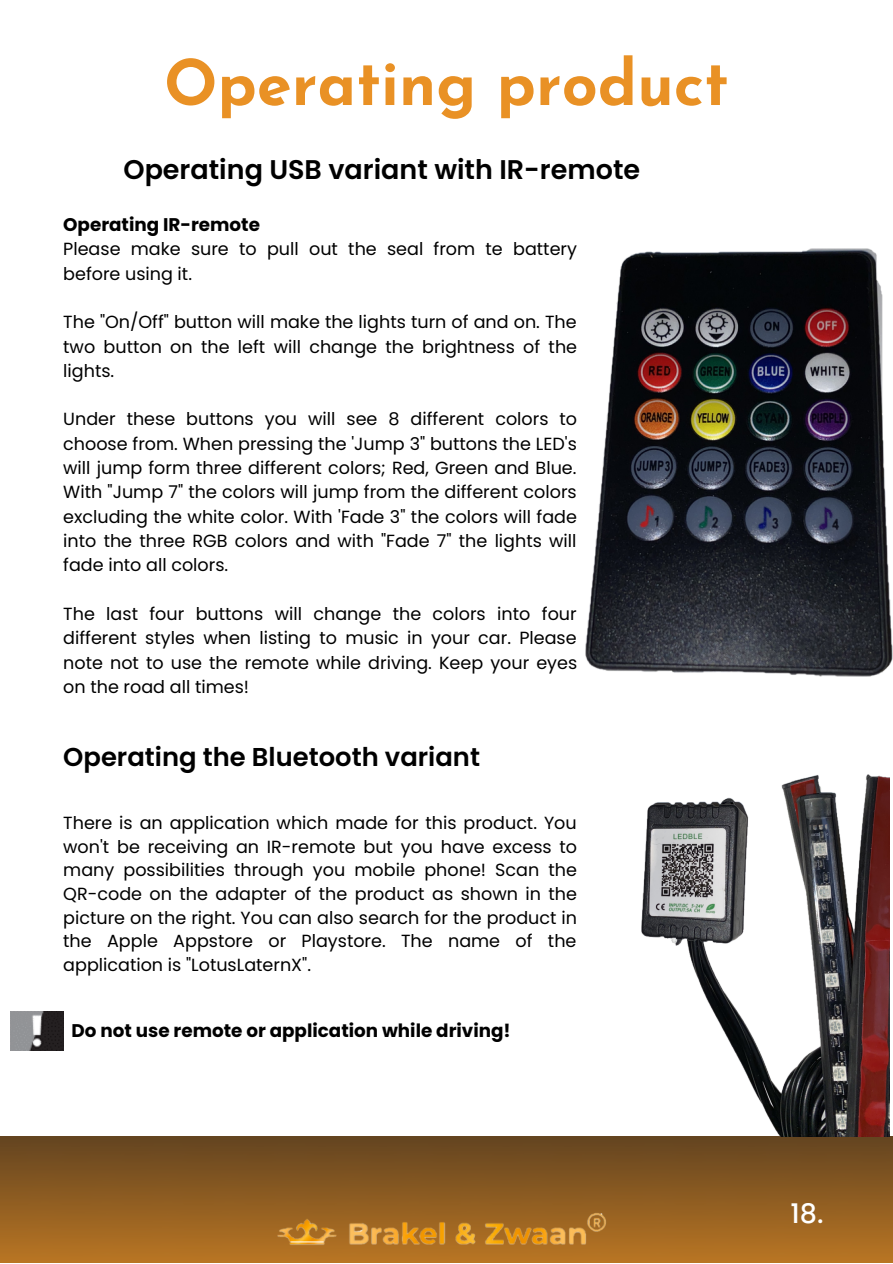
<style>
.page{position:relative;width:893px;height:1264px;background:#fff}
.page>*{position:absolute;margin:0;border:0;box-sizing:border-box;transform-origin:0 0}
.t1{font:700 63px "Josefin Sans";color:#e99125}
.t2{font:600 27px "Poppins";color:#000}
.t3{font:500 27px "Poppins";color:#fff}
.t4{font:600 25.8px "Poppins";color:#000}
.t5{font:700 18.3px "Poppins";color:#000}
.t6{font:17.55px/24.3px "Poppins";color:#000;text-align:justify}
</style>
<div class="page">
<img style="left:0;top:1136px;width:892px;height:126px">
<img style="left:127px;top:1136px;width:638px;height:126px">
<img style="left:585px;top:249px;width:307px;height:427px">
<img style="left:641px;top:774px;width:248px;height:362px">
<img style="left:10px;top:1011px;width:53px;height:39px">
<h1 class="t1" style="left:164px;top:58px;width:566px">Operating product</h1>
<h2 class="t2" style="left:123px;top:150px;width:518px">Operating USB variant with IR-remote</h2>
<p class="t5" style="left:63px;top:212px;width:198px">Operating IR-remote</p>
<p class="t6" style="left:63px;top:237px;width:515px">Please make sure to pull out the seal from te battery before using it.</p>
<p class="t6" style="left:63px;top:310px;width:515px">The "On/Off" button will make the lights turn of and on. The two button on the left will change the brightness of the lights.</p>
<p class="t6" style="left:63px;top:407px;width:515px">Under these buttons you will see 8 different colors to choose from. When pressing the 'Jump 3" buttons the LED's will jump form three different colors; Red, Green and Blue.<br>With "Jump 7" the colors will jump from the different colors excluding the white color. With 'Fade 3" the colors will fade into the three RGB colors and with "Fade 7" the lights will fade into all colors.</p>
<p class="t6" style="left:63px;top:601px;width:515px">The last four buttons will change the colors into four different styles when listing to music in your car. Please note not to use the remote while driving. Keep your eyes on the road all times!</p>
<h3 class="t4" style="left:63px;top:739px;width:418px">Operating the Bluetooth variant</h3>
<p class="t6" style="left:63px;top:811px;width:515px;line-height:23.5px">There is an application which made for this product. You won't be receiving an IR-remote but you have excess to many possibilities through you mobile phone! Scan the QR-code on the adapter of the product as shown in the picture on the right. You can also search for the product in the Apple Appstore or Playstore. The name of the application is "LotusLaternX".</p>
<p class="t5" style="left:72px;top:1018px;width:440px">Do not use remote or application while driving!</p>
<h2 class="t3" style="left:790px;top:1194px;width:35px">18.</h2>
</div>
